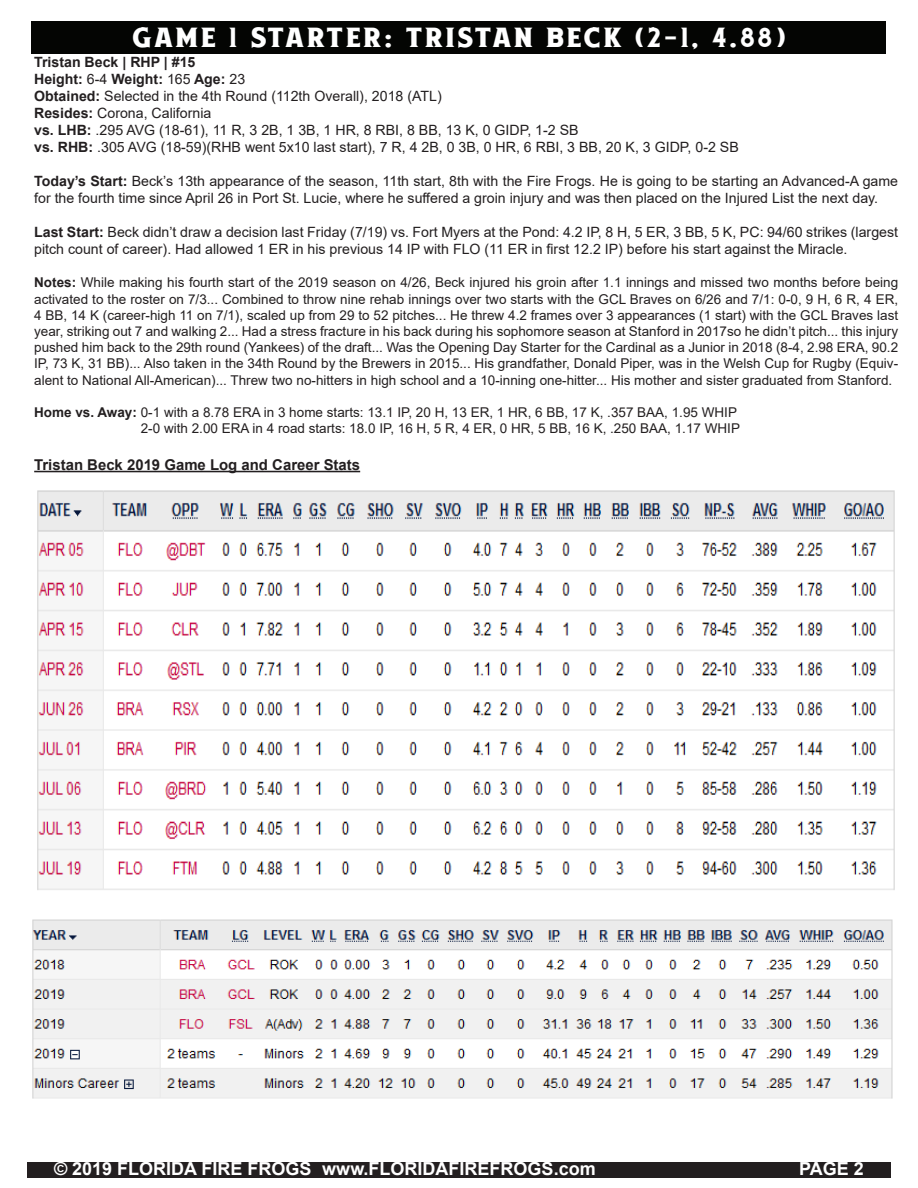
<style>
.page{position:relative;width:918px;height:1188px;background:#fff}
.page>*{position:absolute;margin:0;border:0;box-sizing:border-box;transform-origin:0 0}
.t1{font:37.5px "Fire Frogs";letter-spacing:.075em;color:#fff}
.t2{font:700 18px "Arial";color:#fff}
.t3{font:700 14.85px "Arial";color:#231f20}
.t4{font:14.1px/17px "Arial";color:#231f20}
.t5{font:700 14.1px "Arial";color:#231f20}
.t6{font:13.5px/16.2px "Arial";color:#231f20;text-align:justify}
.s1{font-weight:400}
.s2{font-weight:700}
</style>
<div class="page">
<div style="left:27px;top:1162px;width:864px;height:16px;background:#231f20"></div>
<div style="left:32px;top:21px;width:854px;height:33px;background:#040503"></div>
<hr style="left:34px;top:471px;width:326px;height:1px;background:#231f20">
<img style="left:37px;top:490px;width:858px;height:400px">
<img style="left:32px;top:919px;width:861px;height:180px">
<p class="t1" style="left:133px;top:24px;width:653px">Game 1 Starter: Tristan Beck (2-1, 4.88)</p>
<p class="t5" style="left:34px;top:52px;width:163px">Tristan Beck | RHP | #15</p>
<p class="t5" style="left:34px;top:69px;width:213px">Height: <span class="s1">6-4</span> Weight: <span class="s1">165</span> Age: <span class="s1">23</span></p>
<p class="t4" style="left:34px;top:88px;width:409px"><span class="s2">Obtained:</span> Selected in the 4th Round (112th Overall), 2018 (ATL)</p>
<p class="t4" style="left:34px;top:105px;width:179px"><span class="s2">Resides:</span> Corona, California</p>
<p class="t4" style="left:34px;top:122px;width:546px"><span class="s2">vs. LHB:</span> .295 AVG (18-61), 11 R, 3 2B, 1 3B, 1 HR, 8 RBI, 8 BB, 13 K, 0 GIDP, 1-2 SB</p>
<p class="t4" style="left:34px;top:139px;width:706px"><span class="s2">vs. RHB:</span> .305 AVG (18-59)(RHB went 5x10 last start), 7 R, 4 2B, 0 3B, 0 HR, 6 RBI, 3 BB, 20 K, 3 GIDP, 0-2 SB</p>
<p class="t4" style="left:34px;top:173px;width:865px"><span class="s2">Today’s Start:</span> Beck’s 13th appearance of the season, 11th start, 8th with the Fire Frogs. He is going to be starting an Advanced-A game for the fourth time since April 26 in Port St. Lucie, where he suffered a groin injury and was then placed on the Injured List the next day.</p>
<p class="t4" style="left:34px;top:224px;width:865px"><span class="s2">Last Start:</span> Beck didn’t draw a decision last Friday (7/19) vs. Fort Myers at the Pond: 4.2 IP, 8 H, 5 ER, 3 BB, 5 K, PC: 94/60 strikes (largest pitch count of career). Had allowed 1 ER in his previous 14 IP with FLO (11 ER in first 12.2 IP) before his start against the Miracle.</p>
<p class="t6" style="left:34px;top:274px;width:865px"><span class="s2">Notes:</span> While making his fourth start of the 2019 season on 4/26, Beck injured his groin after 1.1 innings and missed two months before being activated to the roster on 7/3... Combined to throw nine rehab innings over two starts with the GCL Braves on 6/26 and 7/1: 0-0, 9 H, 6 R, 4 ER, 4 BB, 14 K (career-high 11 on 7/1), scaled up from 29 to 52 pitches... He threw 4.2 frames over 3 appearances (1 start) with the GCL Braves last year, striking out 7 and walking 2... Had a stress fracture in his back during his sophomore season at Stanford in 2017so he didn’t pitch... this injury pushed him back to the 29th round (Yankees) of the draft... Was the Opening Day Starter for the Cardinal as a Junior in 2018 (8-4, 2.98 ERA, 90.2<br>IP, 73 K, 31 BB)... Also taken in the 34th Round by the Brewers in 2015... His grandfather, Donald Piper, was in the Welsh Cup for Rugby (Equiv&shy;alent to National All-American)... Threw two no-hitters in high school and a 10-inning one-hitter... His mother and sister graduated from Stanford.</p>
<p class="t6" style="left:34px;top:404px;width:704px"><span class="s2">Home vs. Away:</span> 0-1 with a 8.78 ERA in 3 home starts: 13.1 IP, 20 H, 13 ER, 1 HR, 6 BB, 17 K, .357 BAA, 1.95 WHIP</p>
<p class="t6" style="left:141px;top:420px;width:601px">2-0 with 2.00 ERA in 4 road starts: 18.0 IP, 16 H, 5 R, 4 ER, 0 HR, 5 BB, 16 K, .250 BAA, 1.17 WHIP</p>
<p class="t3" style="left:34px;top:454px;width:327px">Tristan Beck 2019 Game Log and Career Stats</p>
<h2 class="t2" style="left:54px;top:1156px;width:543px">© 2019 FLORIDA FIRE FROGS www.FLORIDAFIREFROGS.com</h2>
<h2 class="t2" style="left:799px;top:1156px;width:66px">PAGE 2</h2>
</div>
